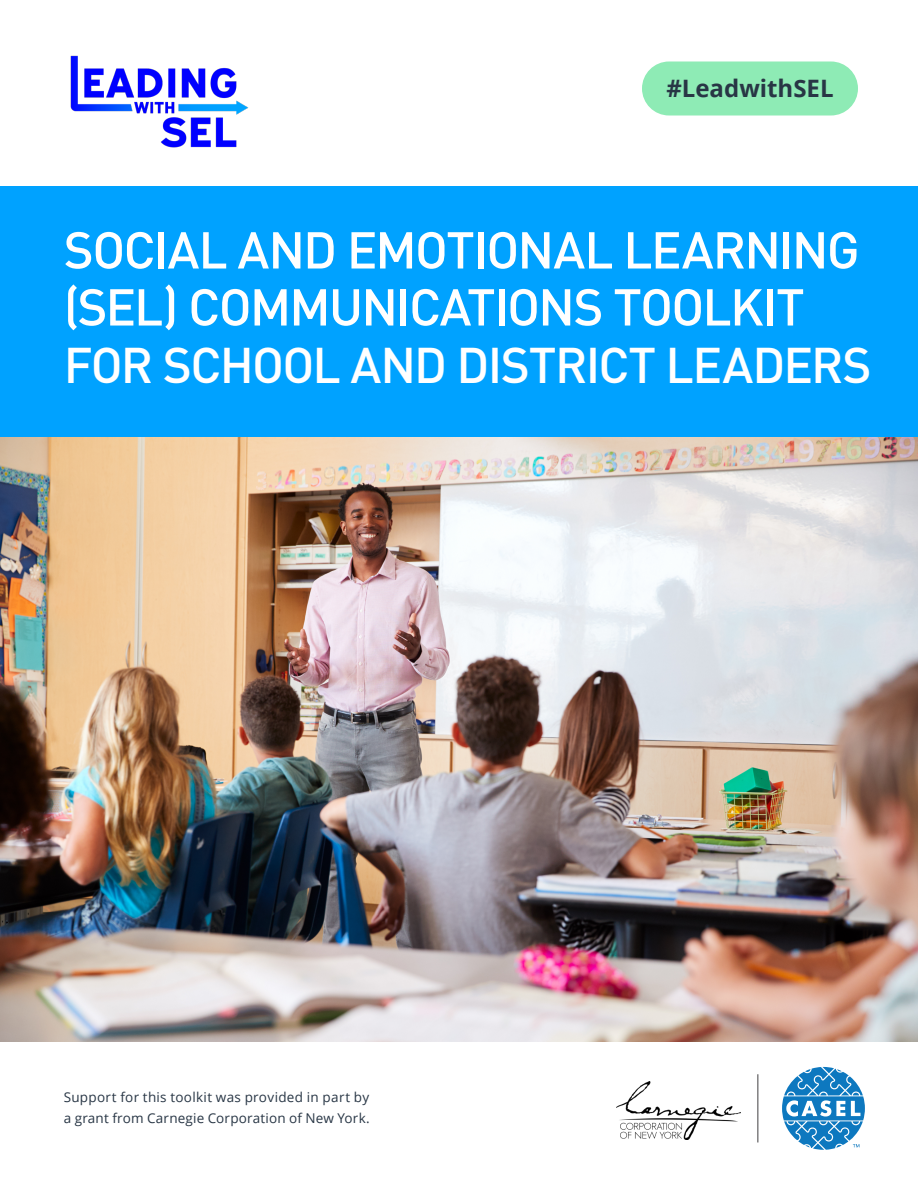
<style>
.page{position:relative;width:918px;height:1188px;background:#fff}
.page>*{position:absolute;margin:0;border:0;box-sizing:border-box;transform-origin:0 0}
.t1{font:500 51px/57px "DIN";letter-spacing:-.035em;color:#fff}
.t2{font:500 49.5px "DIN";letter-spacing:-.035em;color:#fff}
.t3{font:700 24px "Open Sans";color:#283645}
.t4{font:13.5px/21px "Open Sans";letter-spacing:.02em;color:#283645}
</style>
<div class="page">
<img style="left:71px;top:56px;width:178px;height:91px">
<div style="left:642px;top:62px;width:216px;height:54px;background:#8eebb5;border-radius:27px"></div>
<img style="left:0;top:436px;width:918px;height:605px">
<div style="left:0;top:186px;width:918px;height:250px;background:#00a2ff"></div>
<svg style="left:782px;top:1067px;width:83px;height:83px"></svg>
<img style="left:617px;top:1082px;width:123px;height:58px">
<hr style="left:758px;top:1074px;width:1px;height:68px;background:#414042">
<h3 class="t3" style="left:666px;top:71px;width:169px">#LeadwithSEL</h3>
<h1 class="t1" style="left:64px;top:220px;width:798px">SOCIAL AND EMOTIONAL LEARNING (SEL) COMMUNICATIONS TOOLKIT</h1>
<h2 class="t2" style="left:64px;top:333px;width:810px">FOR SCHOOL AND DISTRICT LEADERS</h2>
<p class="t4" style="left:64px;top:1086px;width:308px">Support for this toolkit was provided in part by a grant from Carnegie Corporation of New York.</p>
</div>
